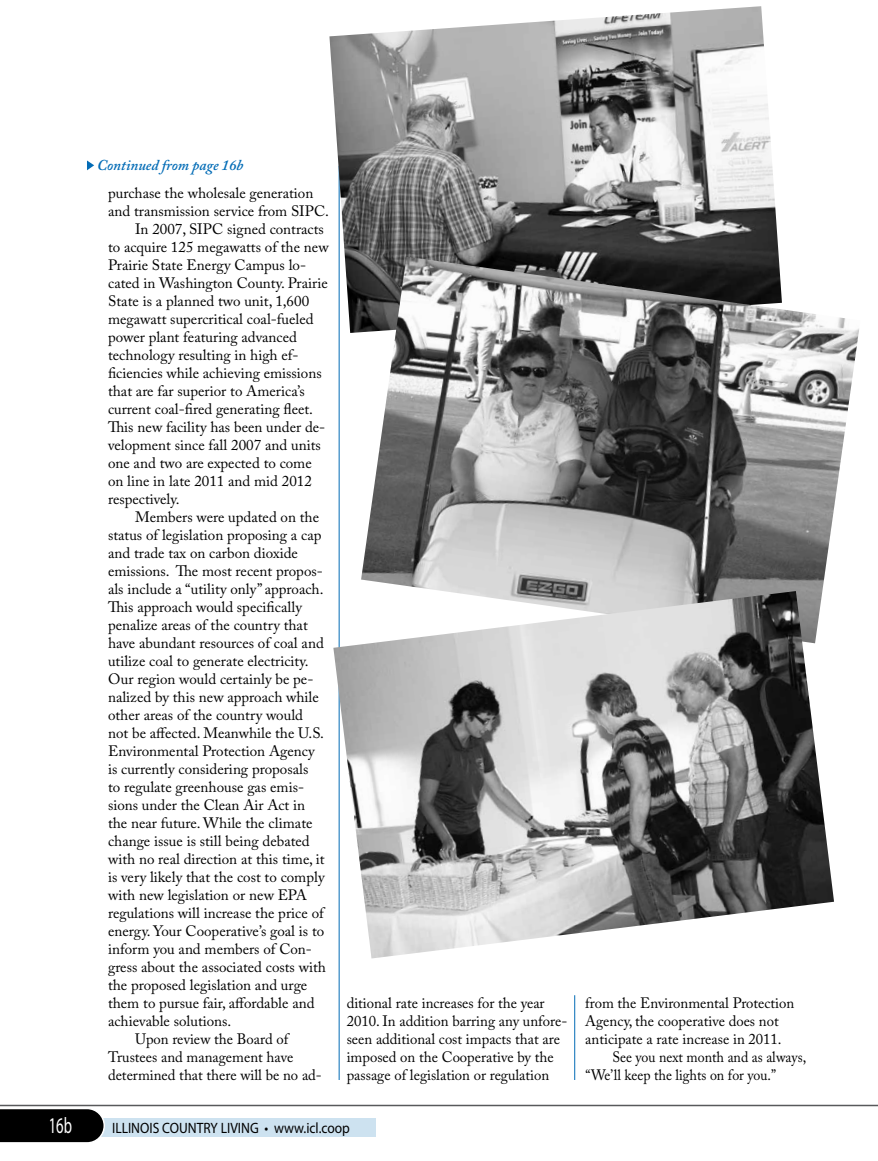
<style>
.page{position:relative;width:878px;height:1161px;background:#fff}
.page>*{position:absolute;margin:0;border:0;box-sizing:border-box;transform-origin:0 0}
.t1{font:22.5px "Myriad Pro";color:#fff;scale:.65 1}
.t2{font:15px/18px "Adobe Caslon Pro";color:#000}
.t3{font:15px "Adobe Caslon Pro";color:#000;scale:.93 1}
.t4{font:15px "Myriad Pro";color:#000;scale:.9 1}
.t5{font:italic 600 15px "Adobe Caslon Pro";color:#036cb6}
</style>
<div class="page">
<div style="left:0;top:1118px;width:375px;height:19px;background:#cde2f0"></div>
<svg style="left:0;top:1109px;width:105px;height:34px;background:#141414"></svg>
<hr style="left:0;top:1105px;width:878px;height:1px;background:#58595b">
<svg style="left:87px;top:160px;width:7px;height:10px"></svg>
<hr style="left:339px;top:166px;width:1px;height:914px;background:#036cb6">
<hr style="left:574px;top:995px;width:1px;height:85px;background:#036cb6">
<img style="left:329px;top:6px;width:450px;height:327px">
<img style="left:361px;top:257px;width:498px;height:334px">
<img style="left:333px;top:591px;width:501px;height:367px">
<p class="t5" style="left:97px;top:156px;width:148px">Continued from page 16b</p>
<p class="t2" style="left:108px;top:184px;width:207px">purchase the wholesale generation</p>
<p class="t2" style="left:108px;top:202px;width:222px">and transmission service from SIPC.</p>
<p class="t2" style="left:135px;top:220px;width:190px">In 2007, SIPC signed contracts</p>
<p class="t2" style="left:108px;top:238px;width:222px">to acquire 125 megawatts of the new</p>
<p class="t2" style="left:108px;top:256px;width:199px">Prairie State Energy Campus lo-</p>
<p class="t2" style="left:108px;top:274px;width:221px">cated in Washington County. Prairie</p>
<p class="t2" style="left:108px;top:292px;width:202px">State is a planned two unit, 1,600</p>
<p class="t2" style="left:108px;top:310px;width:207px">megawatt supercritical coal-fueled</p>
<p class="t2" style="left:108px;top:328px;width:190px">power plant featuring advanced</p>
<p class="t2" style="left:108px;top:346px;width:192px">technology resulting in high ef-</p>
<p class="t2" style="left:108px;top:364px;width:215px">ficiencies while achieving emissions</p>
<p class="t2" style="left:108px;top:382px;width:198px">that are far superior to America’s</p>
<p class="t2" style="left:108px;top:400px;width:206px">current coal-fired generating fleet.</p>
<p class="t2" style="left:108px;top:418px;width:219px">This new facility has been under de-</p>
<p class="t2" style="left:108px;top:436px;width:214px">velopment since fall 2007 and units</p>
<p class="t2" style="left:108px;top:454px;width:205px">one and two are expected to come</p>
<p class="t2" style="left:108px;top:472px;width:205px">on line in late 2011 and mid 2012</p>
<p class="t2" style="left:108px;top:490px;width:73px">respectively.</p>
<p class="t2" style="left:135px;top:508px;width:185px">Members were updated on the</p>
<p class="t2" style="left:108px;top:526px;width:215px">status of legislation proposing a cap</p>
<p class="t2" style="left:108px;top:544px;width:191px">and trade tax on carbon dioxide</p>
<p class="t2" style="left:108px;top:562px;width:216px">emissions. The most recent propos-</p>
<p class="t2" style="left:108px;top:580px;width:217px">als include a “utility only” approach.</p>
<p class="t2" style="left:108px;top:598px;width:195px">This approach would specifically</p>
<p class="t2" style="left:108px;top:616px;width:201px">penalize areas of the country that</p>
<p class="t2" style="left:108px;top:634px;width:217px">have abundant resources of coal and</p>
<p class="t2" style="left:108px;top:652px;width:202px">utilize coal to generate electricity.</p>
<p class="t2" style="left:108px;top:670px;width:207px">Our region would certainly be pe-</p>
<p class="t2" style="left:108px;top:688px;width:212px">nalized by this new approach while</p>
<p class="t2" style="left:108px;top:706px;width:196px">other areas of the country would</p>
<p class="t2" style="left:108px;top:724px;width:217px">not be affected. Meanwhile the U.S.</p>
<p class="t2" style="left:108px;top:742px;width:208px">Environmental Protection Agency</p>
<p class="t2" style="left:108px;top:760px;width:202px">is currently considering proposals</p>
<p class="t2" style="left:108px;top:778px;width:197px">to regulate greenhouse gas emis-</p>
<p class="t2" style="left:108px;top:796px;width:199px">sions under the Clean Air Act in</p>
<p class="t2" style="left:108px;top:814px;width:206px">the near future. While the climate</p>
<p class="t2" style="left:108px;top:832px;width:203px">change issue is still being debated</p>
<p class="t2" style="left:108px;top:850px;width:218px">with no real direction at this time, it</p>
<p class="t2" style="left:108px;top:868px;width:218px">is very likely that the cost to comply</p>
<p class="t2" style="left:108px;top:886px;width:200px">with new legislation or new EPA</p>
<p class="t2" style="left:108px;top:904px;width:217px">regulations will increase the price of</p>
<p class="t2" style="left:108px;top:922px;width:218px">energy. Your Cooperative’s goal is to</p>
<p class="t2" style="left:108px;top:940px;width:205px">inform you and members of Con-</p>
<p class="t2" style="left:108px;top:958px;width:219px">gress about the associated costs with</p>
<p class="t2" style="left:108px;top:976px;width:201px">the proposed legislation and urge</p>
<p class="t2" style="left:108px;top:994px;width:208px">them to pursue fair, affordable and</p>
<p class="t2" style="left:108px;top:1012px;width:125px">achievable solutions.</p>
<p class="t2" style="left:135px;top:1030px;width:155px">Upon review the Board of</p>
<p class="t2" style="left:108px;top:1048px;width:187px">Trustees and management have</p>
<p class="t2" style="left:108px;top:1066px;width:215px">determined that there will be no ad-</p>
<p class="t2" style="left:346px;top:994px;width:222px">ditional rate increases for the year 2010. In addition barring any unfore&shy;seen additional cost impacts that are imposed on the Cooperative by the passage of legislation or regulation</p>
<p class="t2" style="left:585px;top:994px;width:210px">from the Environmental Protection</p>
<p class="t2" style="left:585px;top:1012px;width:195px">Agency, the cooperative does not</p>
<p class="t2" style="left:585px;top:1030px;width:198px">anticipate a rate increase in 2011.</p>
<p class="t3" style="left:612px;top:1048px;width:210px">See you next month and as always,</p>
<p class="t3" style="left:585px;top:1066px;width:207px">“We’ll keep the lights on for you.”</p>
<h1 class="t1" style="left:49px;top:1112px;width:37px">16b</h1>
<p class="t4" style="left:112px;top:1119px;width:266px">ILLINOIS COUNTRY LIVING • www.icl.coop</p>
</div>
